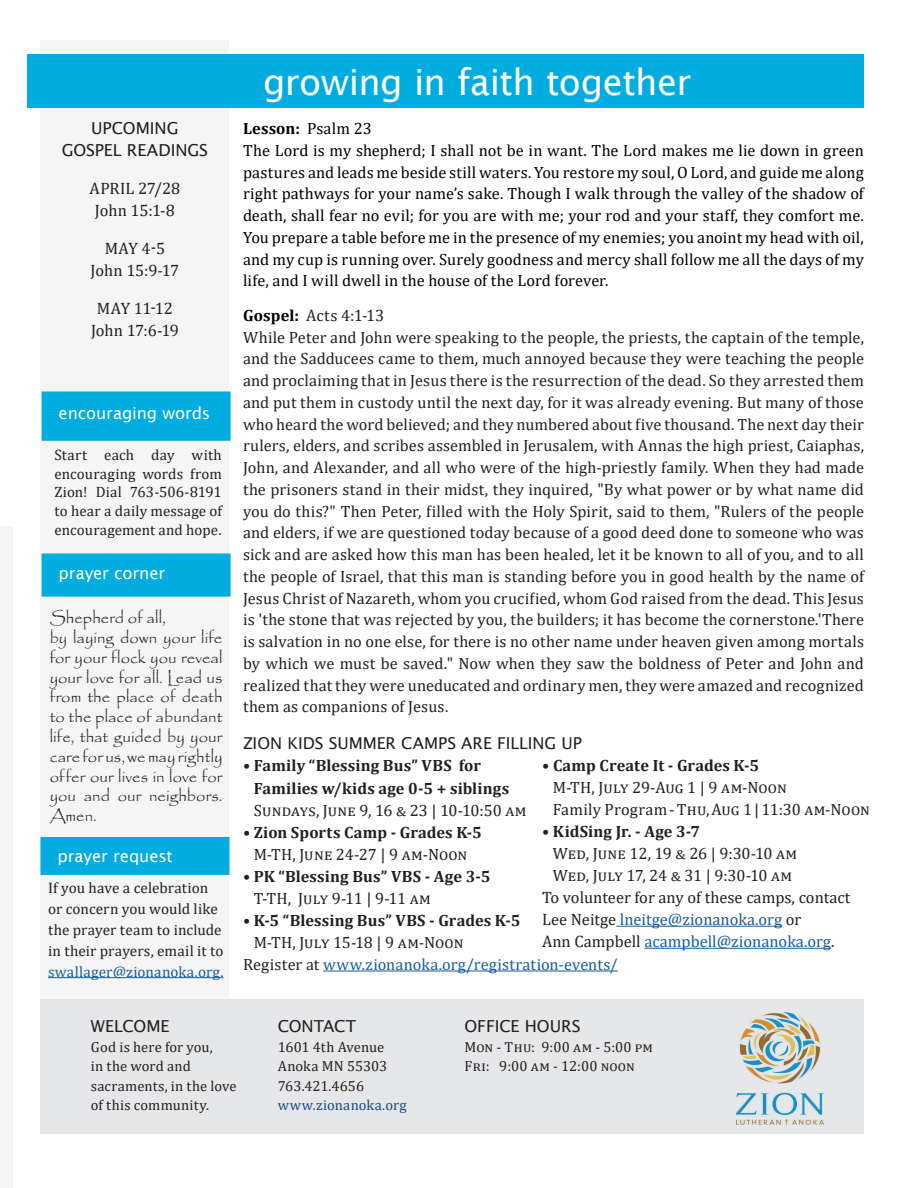
<style>
.page{position:relative;width:918px;height:1188px;background:#fff}
.page>*{position:absolute;margin:0;border:0;box-sizing:border-box;transform-origin:0 0}
.t1{font:36px "Lucida Sans";letter-spacing:-.015em;color:#fff}
.t2{font:16.5px/19.8px "Papyrus";letter-spacing:.005em;color:#231f20}
.t3{font:16.5px/22.5px "Cambria";color:#231f20;text-align:center}
.t4{font:16.5px/22.5px "Lucida Sans";letter-spacing:-.005em;color:#231f20;text-align:center}
.t5{font:16.5px "Lucida Sans";letter-spacing:-.005em;color:#fff}
.t6{font:16.35px/21.8px "Cambria";color:#231f20}
.t7{font:16.35px/21.8px "Cambria";letter-spacing:.005em;color:#000}
.t8{font:700 16.35px/22px "Cambria";letter-spacing:.01em;color:#231f20}
.t9{font:16.35px/22px "Cambria";letter-spacing:.005em;color:#175d9e}
.t10{font:16.35px "Lucida Sans";color:#231f20}
.t11{font:15.15px/21px "Cambria";color:#231f20}
.t12{font:15.15px "Cambria";letter-spacing:.01em;color:#175d9e}
.t13{font:15px/18.8px "Cambria";letter-spacing:.005em;color:#231f20;text-align:justify}
.t14{font:14.7px/19.5px "Cambria";letter-spacing:.005em;color:#231f20}
.t15{font:14.7px "Cambria";letter-spacing:.015em;color:#194a84}
.s1{font-weight:700}
.s2{font-weight:700;font-size:16.35px;color:#000}
.s3{color:#231f20}
.s4{color:#175d9e}
</style>
<div class="page">
<div style="left:40px;top:40px;width:190px;height:959px;background:#f5f5f5"></div>
<hr style="left:323px;top:971px;width:295px;height:1px;background:#175d9e">
<div style="left:0;top:526px;width:14px;height:662px;background:#f5f5f5"></div>
<div style="left:40px;top:999px;width:824px;height:134px;background:#e6e7e9"></div>
<img style="left:736px;top:1012px;width:88px;height:113px">
<div style="left:27px;top:54px;width:837px;height:54px;background:#00ace0"></div>
<div style="left:40px;top:837px;width:190px;height:38px;background:#00ace0"></div>
<hr style="left:48px;top:977px;width:176px;height:1px;background:#175d9e">
<div style="left:42px;top:554px;width:189px;height:43px;background:#00ace0"></div>
<div style="left:42px;top:392px;width:189px;height:49px;background:#00ace0"></div>
<hr style="left:616px;top:926px;width:166px;height:1px;background:#175d9e">
<hr style="left:644px;top:948px;width:187px;height:1px;background:#175d9e">
<p class="t4" style="left:62px;top:117px;width:148px">UPCOMING<br>GOSPEL READINGS</p>
<p class="t3" style="left:90px;top:177px;width:92px">APRIL 27/28<br>John 15:1-8</p>
<p class="t3" style="left:91px;top:237px;width:90px">MAY 4-5<br>John 15:9-17</p>
<p class="t3" style="left:91px;top:297px;width:89px">MAY 11-12<br>John 17:6-19</p>
<p class="t5" style="left:59px;top:404px;width:153px">encouraging words</p>
<p class="t13" style="left:55px;top:445px;width:169px">Start each day with encouraging words from Zion! Dial 763-506-8191 to hear a daily message of encouragement and hope.</p>
<p class="t5" style="left:59px;top:564px;width:108px">prayer corner</p>
<p class="t2" style="left:50px;top:608px;width:174px">Shepherd of all,<br>by laying down your life for your flock you reveal your love for all. Lead us from the place of death to the place of abundant life, that guided by your care for us, we may rightly offer our lives in love for you and our neighbors.<br>Amen.</p>
<p class="t5" style="left:58px;top:847px;width:117px">prayer request</p>
<p class="t11" style="left:48px;top:877px;width:177px">If you have a celebration or concern you would like the prayer team to include in their prayers, email it to</p>
<p class="t12" style="left:48px;top:963px;width:177px">swallager@zionanoka.org.</p>
<h1 class="t1" style="left:263px;top:61px;width:430px">growing in faith together</h1>
<p class="t7" style="left:243px;top:118px;width:622px"><span class="s1">Lesson:</span> Psalm 23<br>The Lord is my shepherd; I shall not be in want. The Lord makes me lie down in green pastures and leads me beside still waters. You restore my soul, O Lord, and guide me along right pathways for your name’s sake. Though I walk through the valley of the shadow of death, shall fear no evil; for you are with me; your rod and your staff, they comfort me.<br>You prepare a table before me in the presence of my enemies; you anoint my head with oil, and my cup is running over. Surely goodness and mercy shall follow me all the days of my life, and I will dwell in the house of the Lord forever.</p>
<p class="t3" style="left:243px;top:304px;width:143px"><span class="s2">Gospel:</span> Acts 4:1-13</p>
<p class="t6" style="left:243px;top:326px;width:623px;text-align:justify">While Peter and John were speaking to the people, the priests, the captain of the temple, and the Sadducees came to them, much annoyed because they were teaching the people and proclaiming that in Jesus there is the resurrection of the dead. So they arrested them and put them in custody until the next day, for it was already evening. But many of those who heard the word believed; and they numbered about five thousand. The next day their rulers, elders, and scribes assembled in Jerusalem, with Annas the high priest, Caiaphas, John, and Alexander, and all who were of the high-priestly family. When they had made the prisoners stand in their midst, they inquired, "By what power or by what name did you do this?" Then Peter, filled with the Holy Spirit, said to them, "Rulers of the people and elders, if we are questioned today because of a good deed done to someone who was sick and are asked how this man has been healed, let it be known to all of you, and to all the people of Israel, that this man is standing before you in good health by the name of Jesus Christ of Nazareth, whom you crucified, whom God raised from the dead. This Jesus is 'the stone that was rejected by you, the builders; it has become the cornerstone.'There is salvation in no one else, for there is no other name under heaven given among mortals by which we must be saved." Now when they saw the boldness of Peter and John and realized that they were uneducated and ordinary men, they were amazed and recognized them as companions of Jesus.</p>
<p class="t10" style="left:243px;top:734px;width:340px">ZION KIDS SUMMER CAMPS ARE FILLING UP</p>
<p class="t8" style="left:254px;top:754px;width:257px;text-indent:-11px">• Family “Blessing Bus” VBS for<br>Families w/kids age 0-5 + siblings</p>
<p class="t6" style="left:254px;top:799px;width:274px">Sundays, June 9, 16 &amp; 23 | 10-10:50 am</p>
<p class="t8" style="left:243px;top:821px;width:240px">• Zion Sports Camp - Grades K-5</p>
<p class="t6" style="left:254px;top:843px;width:215px">M-TH, June 24-27 | 9 am-Noon</p>
<p class="t8" style="left:243px;top:865px;width:249px">• PK “Blessing Bus” VBS - Age 3-5</p>
<p class="t6" style="left:254px;top:887px;width:179px">T-TH, July 9-11 | 9-11 am</p>
<p class="t8" style="left:243px;top:909px;width:279px">• K-5 “Blessing Bus” VBS - Grades K-5</p>
<p class="t9" style="left:243px;top:931px;width:376px;text-indent:11px"><span class="s3">M-TH, July 15-18 | 9 am-Noon<br>Register at</span> www.zionanoka.org/registration-events/</p>
<p class="t8" style="left:542px;top:754px;width:218px">• Camp Create It - Grades K-5</p>
<p class="t6" style="left:553px;top:776px;width:318px">M-TH, July 29-Aug 1 | 9 am-Noon<br>Family Program-Thu,Aug 1|11:30 am-Noon</p>
<p class="t8" style="left:542px;top:820px;width:159px">• KidSing Jr. - Age 3-7</p>
<p class="t6" style="left:553px;top:842px;width:246px">Wed, June 12, 19 &amp; 26 | 9:30-10 am<br>Wed, July 17, 24 &amp; 31 | 9:30-10 am</p>
<p class="t3" style="left:542px;top:886px;width:310px;line-height:22px;text-align:left">To volunteer for any of these camps, contact<br>Lee Neitge <span class="s4">lneitge@zionanoka.org</span> or<br>Ann Campbell <span class="s4">acampbell@zionanoka.org</span>.</p>
<p class="t4" style="left:91px;top:1015px;width:80px">WELCOME</p>
<p class="t14" style="left:91px;top:1037px;width:147px">God is here for you,<br>in the word and sacraments, in the love of this community.</p>
<p class="t4" style="left:278px;top:1015px;width:80px">CONTACT</p>
<p class="t14" style="left:278px;top:1037px;width:111px">1601 4th Avenue<br>Anoka MN 55303<br>763.421.4656</p>
<p class="t15" style="left:278px;top:1096px;width:130px">www.zionanoka.org</p>
<p class="t4" style="left:464px;top:1015px;width:118px">OFFICE HOURS</p>
<p class="t14" style="left:464px;top:1037px;width:190px">Mon - Thu: 9:00 am - 5:00 pm<br>Fri: 9:00 am - 12:00 noon</p>
</div>
